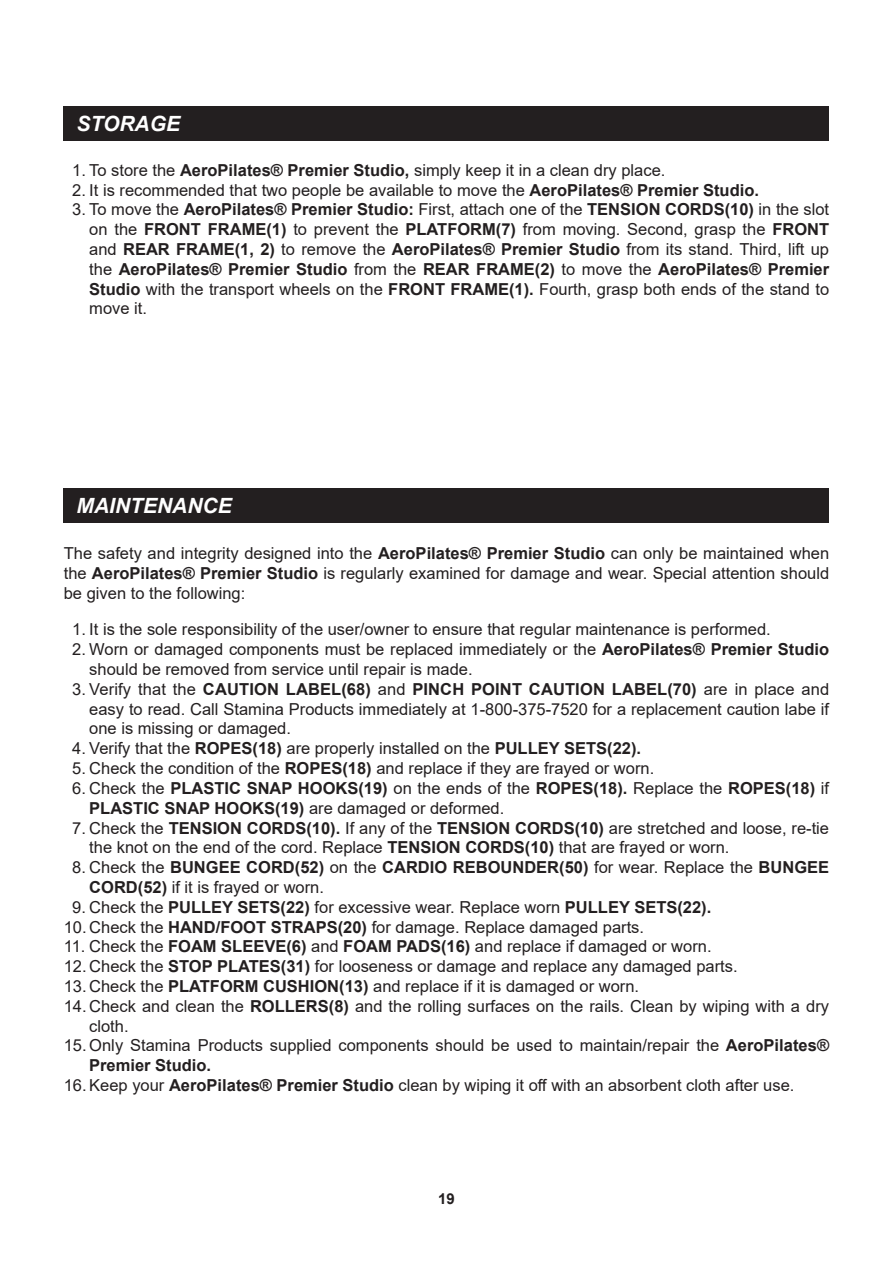
<style>
.page{position:relative;width:893px;height:1263px;background:#fff}
.page>*{position:absolute;margin:0;border:0;box-sizing:border-box;transform-origin:0 0}
.t1{font:italic 700 21px "Arial";color:#fff}
.t2{font:16.5px/19.8px "Arial";color:#231f20}
.t3{font:700 16.5px/19.8px "Arial";color:#231f20}
.t4{font:700 15px "Arial";color:#231f20}
.s1{font-weight:700}
.s2{font-weight:400}
</style>
<div class="page">
<div style="left:64px;top:106px;width:765px;height:34px;background:#231f20"></div>
<div style="left:64px;top:488px;width:765px;height:34px;background:#231f20"></div>
<p class="t1" style="left:77px;top:109px;width:105px">STORAGE</p>
<p class="t2" style="left:72px;top:160px;width:595px">1. To store the <span class="s1">AeroPilates® Premier Studio,</span> simply keep it in a clean dry place.</p>
<p class="t2" style="left:72px;top:180px;width:688px">2. It is recommended that two people be available to move the <span class="s1">AeroPilates® Premier Studio.</span></p>
<p class="t2" style="left:89px;top:200px;width:741px;text-align:justify;text-indent:-17px">3. To move the <span class="s1">AeroPilates® Premier Studio:</span> First, attach one of the <span class="s1">TENSION CORDS(10)</span> in the slot on the <span class="s1">FRONT FRAME(1)</span> to prevent the <span class="s1">PLATFORM(7)</span> from moving. Second, grasp the <span class="s1">FRONT </span>and <span class="s1">REAR FRAME(1, 2)</span> to remove the <span class="s1">AeroPilates® Premier Studio</span> from its stand. Third, lift up the <span class="s1">AeroPilates® Premier Studio</span> from the <span class="s1">REAR FRAME(2)</span> to move the <span class="s1">AeroPilates® Premier Studio</span> with the transport wheels on the <span class="s1">FRONT FRAME(1).</span> Fourth, grasp both ends of the stand to move it.</p>
<p class="t1" style="left:77px;top:492px;width:157px">MAINTENANCE</p>
<p class="t2" style="left:64px;top:543px;width:767px;text-align:justify">The safety and integrity designed into the <span class="s1">AeroPilates® Premier Studio</span> can only be maintained when the <span class="s1">AeroPilates® Premier Studio</span> is regularly examined for damage and wear. Special attention should be given to the following:</p>
<p class="t2" style="left:72px;top:620px;width:700px">1. It is the sole responsibility of the user/owner to ensure that regular maintenance is performed.</p>
<p class="t2" style="left:89px;top:639px;width:741px;text-indent:-17px">2. Worn or damaged components must be replaced immediately or the <span class="s1">AeroPilates® Premier Studio </span>should be removed from service until repair is made.</p>
<p class="t2" style="left:89px;top:679px;width:741px;text-align:justify;text-indent:-17px">3. Verify that the <span class="s1">CAUTION LABEL(68)</span> and <span class="s1">PINCH POINT CAUTION LABEL(70)</span> are in place and easy to read. Call Stamina Products immediately at 1-800-375-7520 for a replacement caution labe if one is missing or damaged.</p>
<p class="t2" style="left:72px;top:738px;width:570px">4. Verify that the <span class="s1">ROPES(18)</span> are properly installed on the <span class="s1">PULLEY SETS(22).</span></p>
<p class="t2" style="left:72px;top:758px;width:583px">5. Check the condition of the <span class="s1">ROPES(18)</span> and replace if they are frayed or worn.</p>
<p class="t3" style="left:89px;top:778px;width:741px;text-indent:-17px"><span class="s2">6. Check the</span> PLASTIC SNAP HOOKS(19) <span class="s2">on the ends of the</span> ROPES(18). <span class="s2">Replace the</span> ROPES(18) <span class="s2">if<br></span>PLASTIC SNAP HOOKS(19) <span class="s2">are damaged or deformed.</span></p>
<p class="t2" style="left:89px;top:818px;width:741px;text-indent:-17px">7. Check the <span class="s1">TENSION CORDS(10).</span> If any of the <span class="s1">TENSION CORDS(10)</span> are stretched and loose, re-tie the knot on the end of the cord. Replace <span class="s1">TENSION CORDS(10)</span> that are frayed or worn.</p>
<p class="t2" style="left:89px;top:857px;width:741px;text-indent:-17px">8. Check the <span class="s1">BUNGEE CORD(52)</span> on the <span class="s1">CARDIO REBOUNDER(50)</span> for wear. Replace the <span class="s1">BUNGEE<br>CORD(52)</span> if it is frayed or worn.</p>
<p class="t2" style="left:72px;top:897px;width:641px">9. Check the <span class="s1">PULLEY SETS(22)</span> for excessive wear. Replace worn <span class="s1">PULLEY SETS(22).</span></p>
<p class="t2" style="left:64px;top:917px;width:582px">10. Check the <span class="s1">HAND/FOOT STRAPS(20)</span> for damage. Replace damaged parts.</p>
<p class="t2" style="left:64px;top:936px;width:649px">11. Check the <span class="s1">FOAM SLEEVE(6)</span> and <span class="s1">FOAM PADS(16)</span> and replace if damaged or worn.</p>
<p class="t2" style="left:64px;top:956px;width:675px">12. Check the <span class="s1">STOP PLATES(31)</span> for looseness or damage and replace any damaged parts.</p>
<p class="t2" style="left:64px;top:976px;width:577px">13. Check the <span class="s1">PLATFORM CUSHION(13)</span> and replace if it is damaged or worn.</p>
<p class="t2" style="left:89px;top:996px;width:741px;text-indent:-26px">14. Check and clean the <span class="s1">ROLLERS(8)</span> and the rolling surfaces on the rails. Clean by wiping with a dry cloth.</p>
<p class="t2" style="left:89px;top:1035px;width:741px;text-indent:-26px">15. Only Stamina Products supplied components should be used to maintain/repair the <span class="s1">AeroPilates®<br>Premier Studio.</span></p>
<p class="t2" style="left:64px;top:1075px;width:732px">16. Keep your <span class="s1">AeroPilates® Premier Studio</span> clean by wiping it off with an absorbent cloth after use.</p>
<p class="t4" style="left:438px;top:1188px;width:18px">19</p>
</div>
